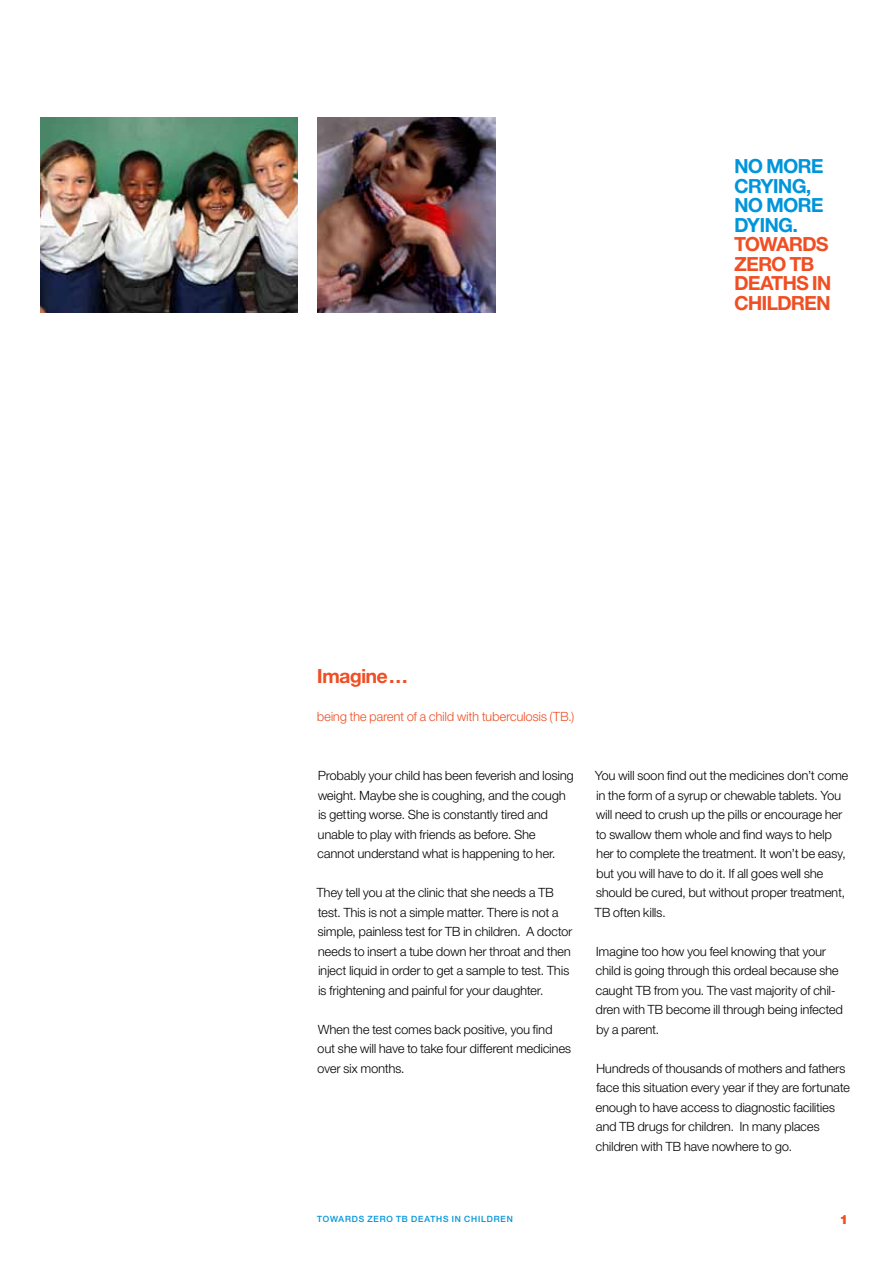
<style>
.page{position:relative;width:893px;height:1263px;background:#fff}
.page>*{position:absolute;margin:0;border:0;box-sizing:border-box;transform-origin:0 0}
.t1{font:700 19.5px/19.5px "Helvetica Neue GI";letter-spacing:-.01em;color:#f04e23}
.t2{font:700 19.5px/19.5px "Helvetica Neue GI";letter-spacing:-.02em;color:#0095da}
.t3{font:300 12.75px/19.5px "Helvetica Neue GI";letter-spacing:.02em;color:#000}
.t4{font:300 12.75px "Helvetica Neue GI";letter-spacing:.02em;color:#f04e23}
.t5{font:900 12.75px "Helvetica Neue GI";color:#f04e23}
.t6{font:500 8.7px "Helvetica Neue GI";letter-spacing:.1em;color:#0095da}
</style>
<div class="page">
<img style="left:317px;top:117px;width:178px;height:195px">
<img style="left:41px;top:117px;width:257px;height:195px">
<h1 class="t2" style="left:734px;top:156px;width:90px">NO MORE<br>CRYING,<br>NO MORE<br>DYING.</h1>
<h1 class="t1" style="left:734px;top:234px;width:95px">TOWARDS<br>ZERO</h1>
<h1 class="t1" style="left:734px;top:253px;width:88px;text-indent:55px">TB<br>DEATHS IN<br>CHILDREN</h1>
<h1 class="t1" style="left:317px;top:665px;width:92px">IMAGINE…</h1>
<p class="t4" style="left:317px;top:709px;width:258px">being the parent of a child with tuberculosis (TB.)</p>
<p class="t3" style="left:318px;top:765px;width:258px">Probably your child has been feverish and losing weight. Maybe she is coughing, and the cough is getting worse. She is constantly tired and unable to play with friends as before. She cannot understand what is happening to her.</p>
<p class="t3" style="left:317px;top:882px;width:257px">They tell you at the clinic that she needs a TB test. This is not a simple matter. There is not a simple, painless test for TB in children. A doctor needs to insert a tube down her throat and then inject liquid in order to get a sample to test. This is frightening and painful for your daughter.</p>
<p class="t3" style="left:318px;top:1019px;width:255px">When the test comes back positive, you find out she will have to take four different medicines over six months.</p>
<p class="t3" style="left:595px;top:765px;width:255px">You will soon find out the medicines don’t come in the form of a syrup or chewable tablets. You will need to crush up the pills or encourage her to swallow them whole and find ways to help her to complete the treatment. It won’t be easy, but you will have to do it. If all goes well she should be cured, but without proper treatment, TB often kills.</p>
<p class="t3" style="left:596px;top:941px;width:248px">Imagine too how you feel knowing that your child is going through this ordeal because she caught TB from you. The vast majority of chil&shy;dren with TB become ill through being infected by a parent.</p>
<p class="t3" style="left:596px;top:1058px;width:255px">Hundreds of thousands of mothers and fathers face this situation every year if they are fortunate enough to have access to diagnostic facilities and TB drugs for children. In many places children with TB have nowhere to go.</p>
<p class="t6" style="left:317px;top:1214px;width:197px">TOWARDS ZERO TB DEATHS IN CHILDREN</p>
<p class="t5" style="left:840px;top:1211px;width:10px">1</p>
</div>
